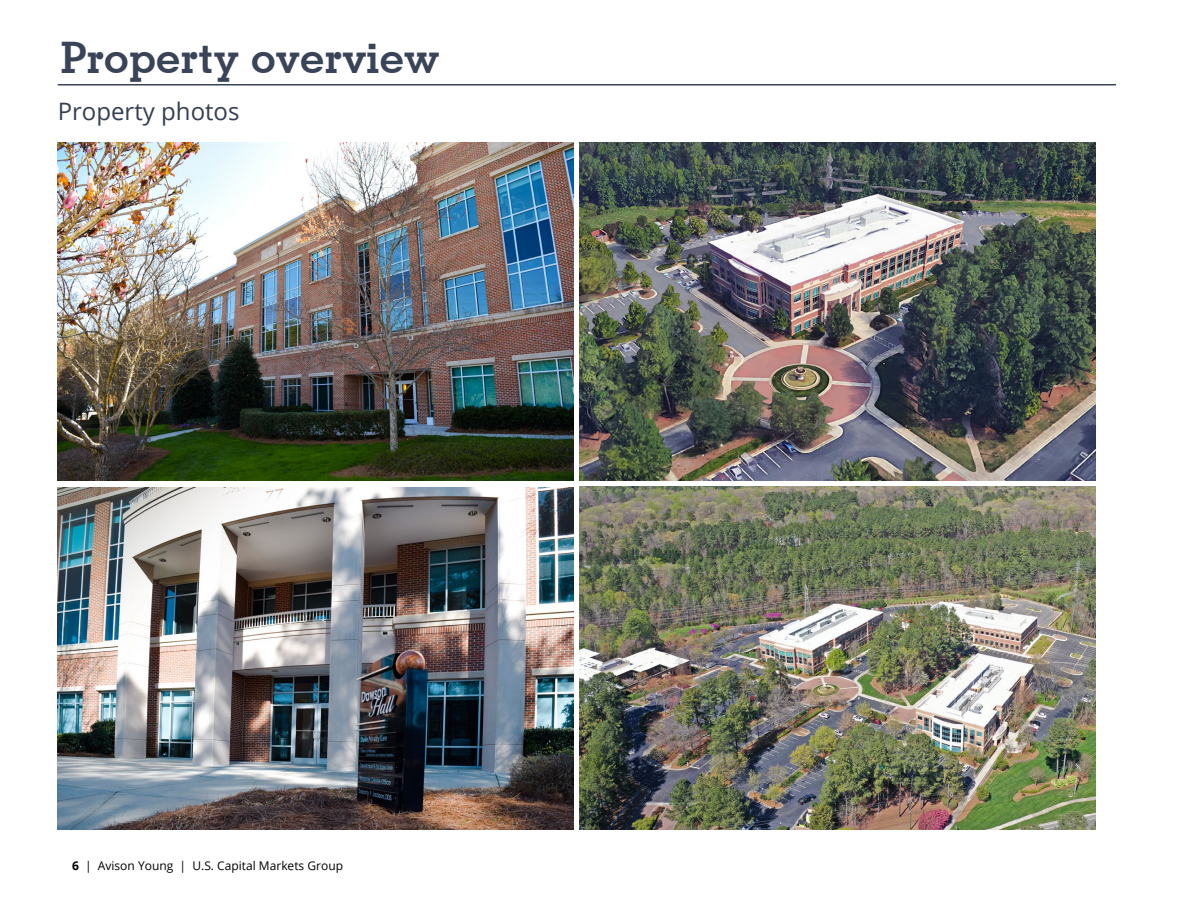
<style>
.page{position:relative;width:1188px;height:918px;background:#fff}
.page>*{position:absolute;margin:0;border:0;box-sizing:border-box;transform-origin:0 0}
.t1{font:700 43.5px "Geometric Slab 703 BT";letter-spacing:.01em;color:#3a4458}
.t2{font:24px "Open Sans";color:#353f52}
.t3{font:12px "Open Sans";color:#000}
.s1{font-weight:700}
</style>
<div class="page">
<img style="left:58px;top:142px;width:515px;height:338px">
<img style="left:580px;top:142px;width:515px;height:338px">
<img style="left:580px;top:486px;width:515px;height:344px">
<img style="left:58px;top:487px;width:515px;height:343px">
<hr style="left:58px;top:84px;width:1058px;height:2px;background:#3a4458">
<h1 class="t1" style="left:61px;top:31px;width:380px">Property overview</h1>
<h2 class="t2" style="left:58px;top:95px;width:183px">Property photos</h2>
<p class="t3" style="left:72px;top:858px;width:273px"><span class="s1">6</span> | Avison Young | U.S. Capital Markets Group</p>
</div>
